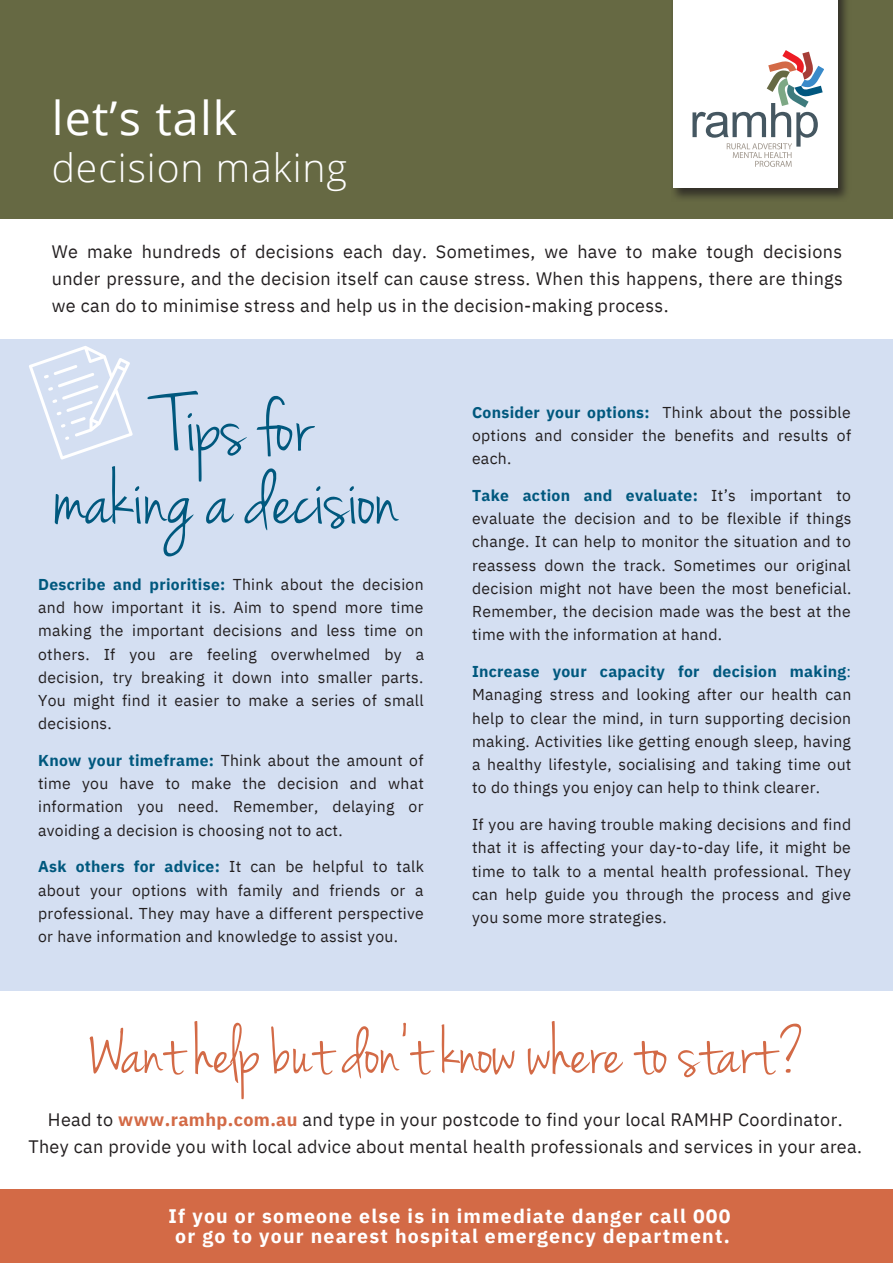
<style>
.page{position:relative;width:893px;height:1264px;background:#fff}
.page>*{position:absolute;margin:0;border:0;box-sizing:border-box;transform-origin:0 0}
.t1{font:85.05px "Jenna Sue";color:#00587e}
.t2{font:72px "Jenna Sue";color:#d36a46}
.t3{font:46.5px "Open Sans";letter-spacing:.025em;color:#fff}
.t4{font:300 39px "Open Sans";letter-spacing:.025em;color:#fff}
.t5{font:700 19.5px "IBM Plex Sans";letter-spacing:.06em;color:#fff}
.t6{font:18px/27px "IBM Plex Sans";letter-spacing:.02em;color:#231f20;text-align:justify}
.t7{font:15.75px/23.2px "IBM Plex Sans";letter-spacing:.02em;color:#231f20;text-align:justify}
.s1{font-weight:700;color:#00587e}
.s2{color:#00587e}
.s3{font-weight:700;color:#d36a46}
</style>
<div class="page">
<div style="left:0;top:0;width:892px;height:219px;background:#666943"></div>
<div style="left:0;top:339px;width:892px;height:651px;background:#d4dff2"></div>
<div style="left:0;top:1189px;width:892px;height:73px;background:#d36a46"></div>
<img style="left:673px;top:0;width:174px;height:199px">
<svg style="left:29px;top:346px;width:104px;height:114px"></svg>
<div style="left:673px;top:0;width:165px;height:187px;background:#fff"></div>
<svg style="left:692px;top:50px;width:132px;height:117px"></svg>
<p class="t3" style="left:52px;top:85px;width:187px">let’s talk</p>
<p class="t4" style="left:52px;top:140px;width:297px">decision making</p>
<p class="t6" style="left:52px;top:237px;width:792px">We make hundreds of decisions each day. Sometimes, we have to make tough decisions under pressure, and the decision itself can cause stress. When this happens, there are things we can do to minimise stress and help us in the decision-making process.</p>
<p class="t1" style="left:164px;top:387px;width:149px">Tips for</p>
<p class="t1" style="left:55px;top:460px;width:345px">making a decision</p>
<p class="t7" style="left:38px;top:572px;width:387px"><span class="s1">Describe and prioritise:</span> Think about the decision and how important it is. Aim to spend more time making the important decisions and less time on others. If you are feeling overwhelmed by a decision, try breaking it down into smaller parts.<br>You might find it easier to make a series of small decisions.</p>
<p class="t7" style="left:38px;top:748px;width:387px"><span class="s1">Know your timeframe:</span> Think about the amount of time you have to make the decision and what information you need. Remember, delaying or avoiding a decision is choosing not to act.</p>
<p class="t7" style="left:38px;top:854px;width:387px"><span class="s1">Ask others for advice:</span> It can be helpful to talk about your options with family and friends or a professional. They may have a different perspective or have information and knowledge to assist you.</p>
<p class="t7" style="left:472px;top:400px;width:380px"><span class="s1">Consider your options:</span> Think about the possible options and consider the benefits and results of each.</p>
<p class="t7" style="left:472px;top:483px;width:381px"><span class="s1">Take action and evaluate:</span> It’s important to evaluate the decision and to be flexible if things change. It can help to monitor the situation and to reassess down the track. Sometimes our original decision might not have been the most beneficial.<br>Remember, the decision made was the best at the time with the information at hand.</p>
<p class="t7" style="left:472px;top:659px;width:381px"><span class="s1">Increase your capacity for decision making</span><span class="s2">:<br></span>Managing stress and looking after our health can help to clear the mind, in turn supporting decision making. Activities like getting enough sleep, having a healthy lifestyle, socialising and taking time out to do things you enjoy can help to think clearer.</p>
<p class="t7" style="left:472px;top:812px;width:380px">If you are having trouble making decisions and find that it is affecting your day-to-day life, it might be time to talk to a mental health professional. They can help guide you through the process and give you some more strategies.</p>
<p class="t2" style="left:89px;top:1018px;width:717px">Want help but don’t know where to start?</p>
<p class="t6" style="left:48px;top:1105px;width:796px">Head to <span class="s3">www.ramhp.com.au</span> and type in your postcode to find your local RAMHP Coordinator.</p>
<p class="t6" style="left:28px;top:1132px;width:835px">They can provide you with local advice about mental health professionals and services in your area.</p>
<p class="t5" style="left:169px;top:1202px;width:563px">If you or someone else is in immediate danger call 000</p>
<p class="t5" style="left:175px;top:1222px;width:556px">or go to your nearest hospital emergency department.</p>
</div>
